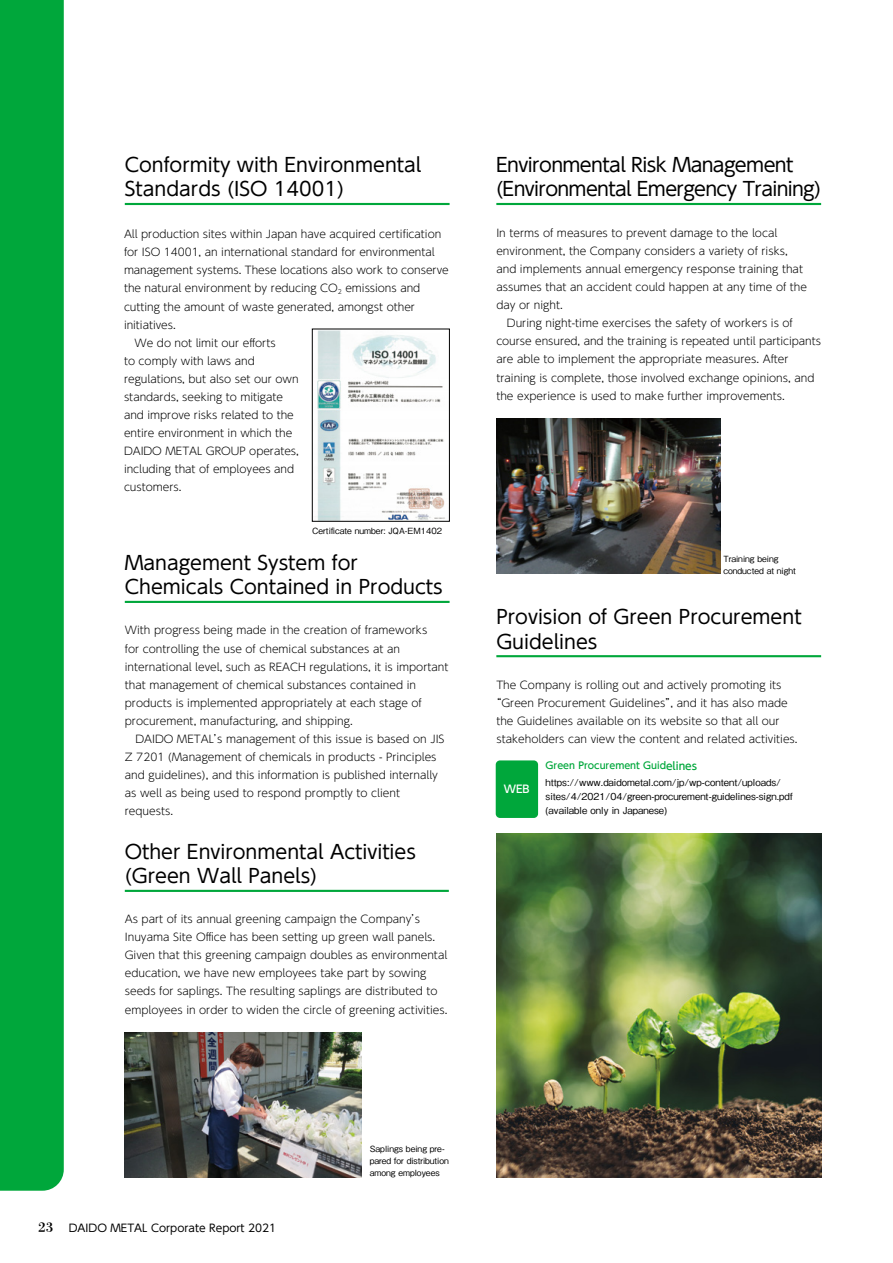
<style>
.page{position:relative;width:893px;height:1263px;background:#fff}
.page>*{position:absolute;margin:0;border:0;box-sizing:border-box;transform-origin:0 0}
.t1{font:19.2px/24.5px "UD Shin Go Pro";color:#000}
.t2{font:19.2px/24.5px "UD Shin Go Pro";letter-spacing:-.03em;color:#000}
.t3{font:300 10.65px/18px "UD Shin Go Pro";color:#000}
.t4{font:10.65px "UD Shin Go Pro";color:#000}
.t5{font:500 10.65px "UD Shin Go Pro";color:#fff}
.t6{font:500 9.6px/13.8px "Gothic BBB Pro";color:#000}
.t7{font:500 9.6px "UD Shin Go Pro";color:#00a73b}
.t8{font:500 8.55px/11.7px "Gothic BBB Pro";color:#000}
.s1{font-size:10.65px}
.s2{font-family:"Shuei Shogo M Std H";font-size:12.75px}
</style>
<div class="page">
<hr style="left:125px;top:890px;width:324px;height:2px;background:#00a73b">
<hr style="left:496px;top:655px;width:325px;height:2px;background:#00a73b">
<hr style="left:496px;top:203px;width:325px;height:2px;background:#00a73b">
<hr style="left:125px;top:601px;width:325px;height:2px;background:#00a73b">
<hr style="left:125px;top:203px;width:325px;height:2px;background:#00a73b">
<img style="left:317px;top:331px;width:128px;height:188px">
<div style="left:312px;top:329px;width:138px;height:192px;border:1px solid #000"></div>
<img style="left:496px;top:419px;width:224px;height:155px">
<img style="left:125px;top:1032px;width:236px;height:146px">
<img style="left:496px;top:834px;width:325px;height:344px">
<div style="left:496px;top:760px;width:42px;height:58px;background:#00a73b;border-radius:4px"></div>
<div style="left:0;top:0;width:64px;height:1191px;background:#00a73b"></div>
<h1 class="t1" style="left:125px;top:152px;width:298px">Conformity with Environmental<br>Standards (ISO 14001)</h1>
<p class="t3" style="left:124px;top:225px;width:326px">All production sites within Japan have acquired certification for ISO 14001, an international standard for environmental management systems. These locations also work to conserve the natural environment by reducing CO<sub>2</sub> emissions and cutting the amount of waste generated, amongst other initiatives.<br>　We do not limit our efforts<br>to comply with laws and<br>regulations, but also set our own<br>standards, seeking to mitigate<br>and improve risks related to the<br>entire environment in which the<br>DAIDO METAL GROUP operates,<br>including that of employees and<br>customers.</p>
<p class="t8" style="left:312px;top:523px;width:132px">Certificate number: JQA-EM1402</p>
<h1 class="t1" style="left:125px;top:550px;width:319px">Management System for<br>Chemicals Contained in Products</h1>
<p class="t3" style="left:125px;top:621px;width:325px">With progress being made in the creation of frameworks<br>for controlling the use of chemical substances at an international level, such as REACH regulations, it is important that management of chemical substances contained in products is implemented appropriately at each stage of procurement, manufacturing, and shipping.<br>　DAIDO METAL’s management of this issue is based on JIS Z 7201 (Management of chemicals in products - Principles and guidelines), and this information is published internally as well as being used to respond promptly to client requests.</p>
<h1 class="t1" style="left:125px;top:839px;width:293px">Other Environmental Activities (Green Wall Panels)</h1>
<p class="t3" style="left:125px;top:910px;width:324px">As part of its annual greening campaign the Company’s Inuyama Site Office has been setting up green wall panels.<br>Given that this greening campaign doubles as environmental education, we have new employees take part by sowing seeds for saplings. The resulting saplings are distributed to employees in order to widen the circle of greening activities.</p>
<h1 class="t2" style="left:496px;top:152px;width:327px">Environmental Risk Management (Environmental Emergency Training)</h1>
<p class="t3" style="left:496px;top:223px;width:326px">In terms of measures to prevent damage to the local environment, the Company considers a variety of risks,<br>and implements annual emergency response training that assumes that an accident could happen at any time of the day or night.<br>　During night-time exercises the safety of workers is of course ensured, and the training is repeated until participants are able to implement the appropriate measures. After training is complete, those involved exchange opinions, and the experience is used to make further improvements.</p>
<p class="t8" style="left:723px;top:552px;width:74px">Training being conducted at night</p>
<h1 class="t1" style="left:496px;top:604px;width:307px">Provision of Green Procurement<br>Guidelines</h1>
<p class="t3" style="left:496px;top:676px;width:287px">The Company is rolling out and actively promoting its</p>
<p class="t3" style="left:491px;top:694px;width:299px">“Green Procurement Guidelines”, and it has also made</p>
<p class="t3" style="left:496px;top:712px;width:285px">the Guidelines available on its website so that all our</p>
<p class="t3" style="left:496px;top:730px;width:303px">stakeholders can view the content and related activities.</p>
<p class="t5" style="left:504px;top:780px;width:27px">WEB</p>
<p class="t7" style="left:546px;top:758px;width:153px">Green Procurement Guid<span class="s1">elines</span></p>
<p class="t6" style="left:546px;top:774px;width:249px">https://www.daidometal.com/jp/wp-content/uploads/ sites/4/2021/04/green-procurement-guidelines-sign.pdf (available only in Japanese)</p>
<p class="t4" style="left:38px;top:1219px;width:240px"><span class="s2">23</span> DAIDO METAL Corporate Report 2021</p>
<p class="t8" style="left:370px;top:1142px;width:81px">Saplings being pre&shy;pared for distribution among employees</p>
</div>
